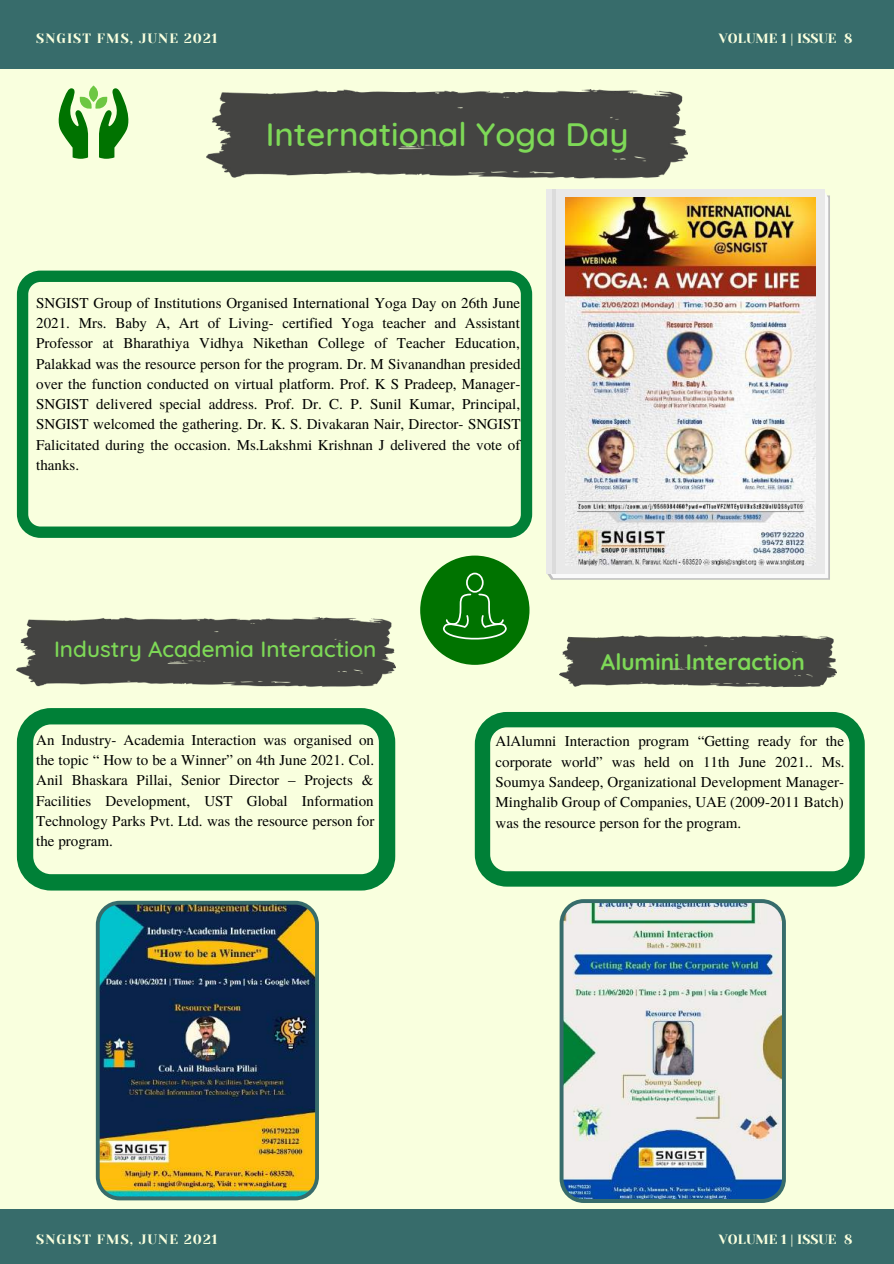
<style>
.page{position:relative;width:894px;height:1264px;background:#fff}
.page>*{position:absolute;margin:0;border:0;box-sizing:border-box;transform-origin:0 0}
.t1{font:500 33px "Quicksand";color:#7ed957}
.t2{font:500 22.5px "Quicksand";color:#7ed957}
.t3{font:700 22.5px "Quicksand";color:#7ed957}
.t4{font:15px/20.2px "Te X Gyre Termes";color:#000;text-align:justify}
.t5{font:13.5px "Yeseva One";letter-spacing:.08em;color:#f9ffde}
.t6{font:13.35px "Yeseva One";color:#f9ffde}
</style>
<div class="page">
<div style="left:0;top:0;width:893px;height:1263px;background:#f9ffde"></div>
<div style="left:0;top:1209px;width:893px;height:54px;background:#376c6b"></div>
<div style="left:0;top:0;width:893px;height:68px;background:#376c6b"></div>
<svg style="left:17px;top:270px;width:515px;height:268px"></svg>
<svg style="left:549px;top:191px;width:279px;height:387px;background:#f5f5f5"></svg>
<div style="left:546px;top:189px;width:278px;height:384px;background:#e9e9e9"></div>
<img style="left:565px;top:197px;width:250px;height:368px">
<hr style="left:552px;top:189px;width:3px;height:384px;background:#dbdbdb">
<img style="left:206px;top:89px;width:481px;height:90px">
<img style="left:17px;top:617px;width:378px;height:70px">
<img style="left:559px;top:636px;width:277px;height:51px">
<svg style="left:17px;top:708px;width:378px;height:182px"></svg>
<img style="left:96px;top:900px;width:223px;height:300px">
<svg style="left:474px;top:712px;width:390px;height:174px"></svg>
<img style="left:559px;top:899px;width:226px;height:303px">
<svg style="left:59px;top:86px;width:69px;height:73px"></svg>
<div style="left:420px;top:555px;width:109px;height:110px;background:#007300;border-radius:50%"></div>
<div style="left:466px;top:572px;width:17px;height:20px;border:2px solid #fff;border-radius:50%"></div>
<svg style="left:442px;top:592px;width:64px;height:48px"></svg>
<p class="t5" style="left:36px;top:30px;width:183px">SNGIST FMS, JUNE 2021</p>
<p class="t6" style="left:718px;top:30px;width:135px">VOLUME 1 | ISSUE 8</p>
<h1 class="t1" style="left:266px;top:113px;width:364px">International Yoga Day</h1>
<p class="t4" style="left:36px;top:292px;width:485px">SNGIST Group of Institutions Organised International Yoga Day on 26th June 2021. Mrs. Baby A, Art of Living- certified Yoga teacher and Assistant Professor at Bharathiya Vidhya Nikethan College of Teacher Education, Palakkad was the resource person for the program. Dr. M Sivanandhan presided over the function conducted on virtual platform. Prof. K S Pradeep, Manager-SNGIST delivered special address. Prof. Dr. C. P. Sunil Kumar, Principal, SNGIST welcomed the gathering. Dr. K. S. Divakaran Nair, Director- SNGIST Falicitated during the occasion. Ms.Lakshmi Krishnan J delivered the vote of thanks.</p>
<h2 class="t2" style="left:54px;top:634px;width:324px">Industry Academia Interaction</h2>
<h2 class="t3" style="left:600px;top:647px;width:205px">Alumini Interaction</h2>
<p class="t4" style="left:36px;top:728px;width:339px">An Industry- Academia Interaction was organised on the topic “ How to be a Winner” on 4th June 2021. Col.<br>Anil Bhaskara Pillai, Senior Director – Projects &amp; Facilities Development, UST Global Information Technology Parks Pvt. Ltd. was the resource person for the program.</p>
<p class="t4" style="left:495px;top:730px;width:350px">AlAlumni Interaction program “Getting ready for the corporate world” was held on 11th June 2021.. Ms.<br>Soumya Sandeep, Organizational Development Manager-Minghalib Group of Companies, UAE (2009-2011 Batch) was the resource person for the program.</p>
<p class="t5" style="left:36px;top:1231px;width:183px">SNGIST FMS, JUNE 2021</p>
<p class="t6" style="left:718px;top:1231px;width:135px">VOLUME 1 | ISSUE 8</p>
</div>
